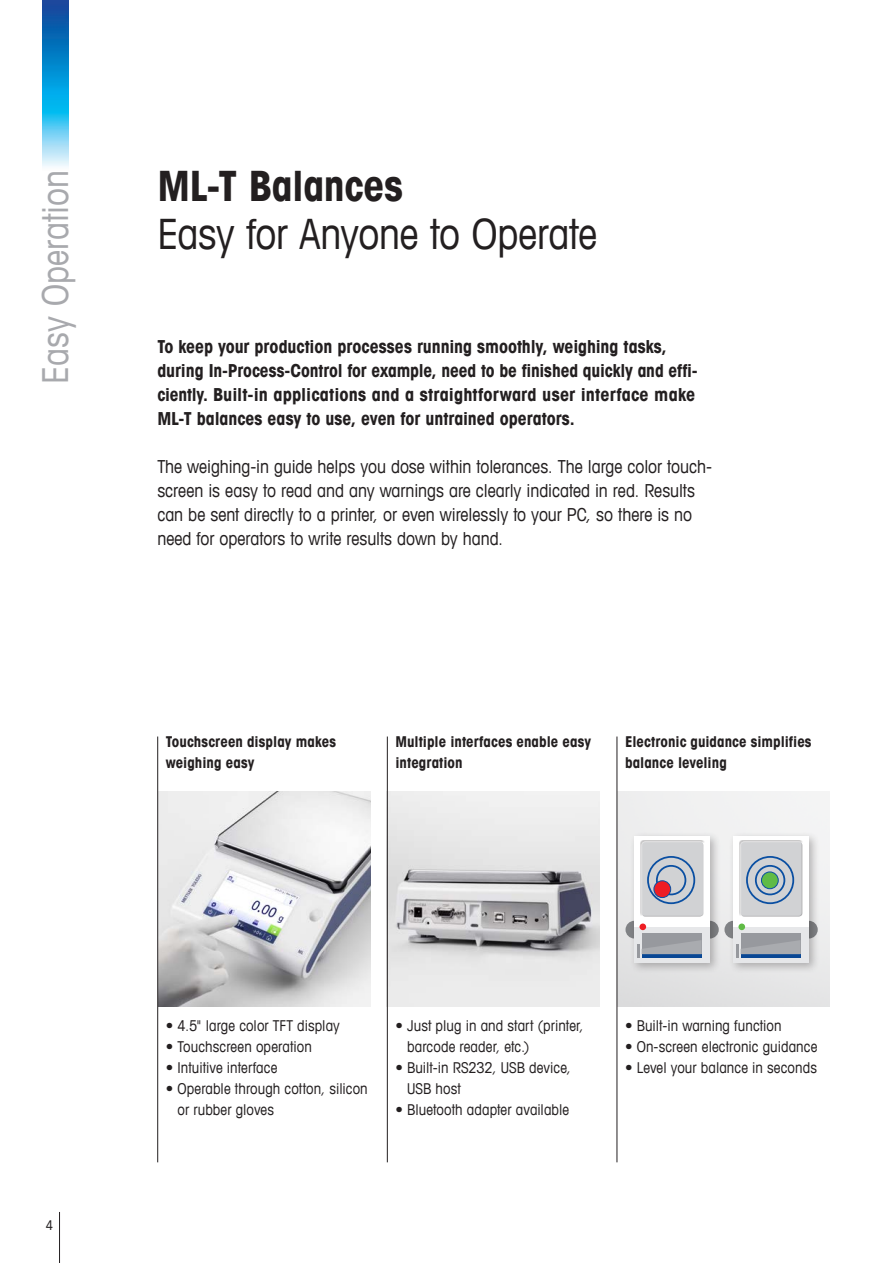
<style>
.page{position:relative;width:893px;height:1263px;background:#fff}
.page>*{position:absolute;margin:0;border:0;box-sizing:border-box;transform-origin:0 0}
.t1{font:condensed 42px "Avant Garde Com";letter-spacing:-.005em;color:#231f20}
.t2{font:700 condensed 42px "Avant Garde Com";letter-spacing:-.01em;color:#231f20}
.t3{font:condensed 36px "Avant Garde Com";color:#a8a9ad}
.t4{font:700 condensed 18px/24px "Avant Garde Com";letter-spacing:-.005em;color:#231f20}
.t5{font:condensed 18px/24px "Avant Garde Com";letter-spacing:-.005em;color:#231f20}
.t6{font:condensed 15px/21px "Avant Garde Com";letter-spacing:.005em;color:#231f20}
.t7{font:700 condensed 15px/21px "Avant Garde Com";color:#231f20}
.t8{font:condensed 13.5px "Avant Garde Com";color:#231f20}
</style>
<div class="page">
<hr style="left:59px;top:1212px;width:1px;height:51px;background:#231f20">
<img style="left:43px;top:0;width:25px;height:167px">
<img style="left:158px;top:792px;width:213px;height:214px">
<img style="left:388px;top:792px;width:211px;height:214px">
<hr style="left:387px;top:736px;width:1px;height:426px;background:#231f20">
<hr style="left:157px;top:736px;width:1px;height:426px;background:#231f20">
<hr style="left:617px;top:736px;width:1px;height:426px;background:#231f20">
<svg style="left:625px;top:921px;width:18px;height:17px"></svg>
<div style="left:629px;top:831px;width:92px;height:143px;background:#231f20;opacity:.3"></div>
<div style="left:634px;top:836px;width:76px;height:127px;background:#fff"></div>
<div style="left:639px;top:840px;width:66px;height:75px;background:#deddde"></div>
<div style="left:640px;top:842px;width:65px;height:76px;background:#231f20;opacity:.26"></div>
<div style="left:656px;top:865px;width:30px;height:30px;border:2px solid #0a4fa2;border-radius:50%"></div>
<div style="left:647px;top:856px;width:48px;height:48px;border:2px solid #0a4fa2;border-radius:50%"></div>
<div style="left:654px;top:881px;width:17px;height:16px;background:#ee1d23;border-radius:50%"></div>
<div style="left:654px;top:880px;width:17px;height:18px;border:1px solid #0a4fa2;border-radius:50%"></div>
<svg style="left:634px;top:927px;width:76px;height:36px"></svg>
<div style="left:639px;top:923px;width:7px;height:7px;background:#ee1d23;border-radius:50%"></div>
<svg style="left:724px;top:921px;width:18px;height:17px"></svg>
<div style="left:728px;top:831px;width:92px;height:143px;background:#231f20;opacity:.3"></div>
<div style="left:733px;top:836px;width:76px;height:127px;background:#fff"></div>
<div style="left:738px;top:840px;width:66px;height:75px;background:#fff;opacity:.78"></div>
<div style="left:739px;top:842px;width:65px;height:76px;background:#231f20;opacity:.26"></div>
<div style="left:755px;top:865px;width:30px;height:30px;border:2px solid #0a4fa2;border-radius:50%"></div>
<div style="left:746px;top:856px;width:48px;height:48px;border:2px solid #0a4fa2;border-radius:50%"></div>
<div style="left:761px;top:872px;width:17px;height:17px;background:#60bb46;border-radius:50%"></div>
<div style="left:761px;top:872px;width:17px;height:17px;border:1px solid #0a4fa2;border-radius:50%"></div>
<svg style="left:733px;top:927px;width:76px;height:36px"></svg>
<div style="left:738px;top:923px;width:7px;height:7px;background:#60bb46;border-radius:50%"></div>
<h2 class="t3" style="left:33px;top:384px;width:215px;rotate:-90deg">Easy Operation</h2>
<h1 class="t2" style="left:157px;top:158px;width:247px">ML-T Balances</h1>
<h1 class="t1" style="left:157px;top:207px;width:441px">Easy for Anyone to Operate</h1>
<p class="t4" style="left:157px;top:334px;width:542px">To keep your production processes running smoothly, weighing tasks, during In-Process-Control for example, need to be finished quickly and effi&shy;ciently. Built-in applications and a straightforward user interface make ML-T balances easy to use, even for untrained operators.</p>
<p class="t5" style="left:157px;top:454px;width:556px">The weighing-in guide helps you dose within tolerances. The large color touch&shy;screen is easy to read and any warnings are clearly indicated in red. Results can be sent directly to a printer, or even wirelessly to your PC, so there is no need for operators to write results down by hand.</p>
<p class="t8" style="left:46px;top:1217px;width:9px">4</p>
<p class="t7" style="left:166px;top:731px;width:172px">Touchscreen display makes weighing easy</p>
<p class="t7" style="left:395px;top:731px;width:197px">Multiple interfaces enable easy integration</p>
<p class="t7" style="left:625px;top:731px;width:188px">Electronic guidance simplifies balance leveling</p>
<p class="t6" style="left:166px;top:1015px;width:176px">• 4.5" large color TFT display</p>
<p class="t6" style="left:166px;top:1036px;width:148px">• Touchscreen operation</p>
<p class="t6" style="left:166px;top:1057px;width:113px">• Intuitive interface</p>
<p class="t6" style="left:177px;top:1078px;width:192px;text-indent:-12px">• Operable through cotton, silicon or rubber gloves</p>
<p class="t6" style="left:407px;top:1015px;width:178px;text-indent:-12px">• Just plug in and start (printer, barcode reader, etc.)</p>
<p class="t6" style="left:407px;top:1057px;width:165px;text-indent:-12px">• Built-in RS232, USB device,<br>USB host</p>
<p class="t6" style="left:395px;top:1099px;width:175px">• Bluetooth adapter available</p>
<p class="t6" style="left:625px;top:1015px;width:158px">• Built-in warning function</p>
<p class="t6" style="left:625px;top:1036px;width:194px">• On-screen electronic guidance</p>
<p class="t6" style="left:625px;top:1057px;width:193px">• Level your balance in seconds</p>
</div>
